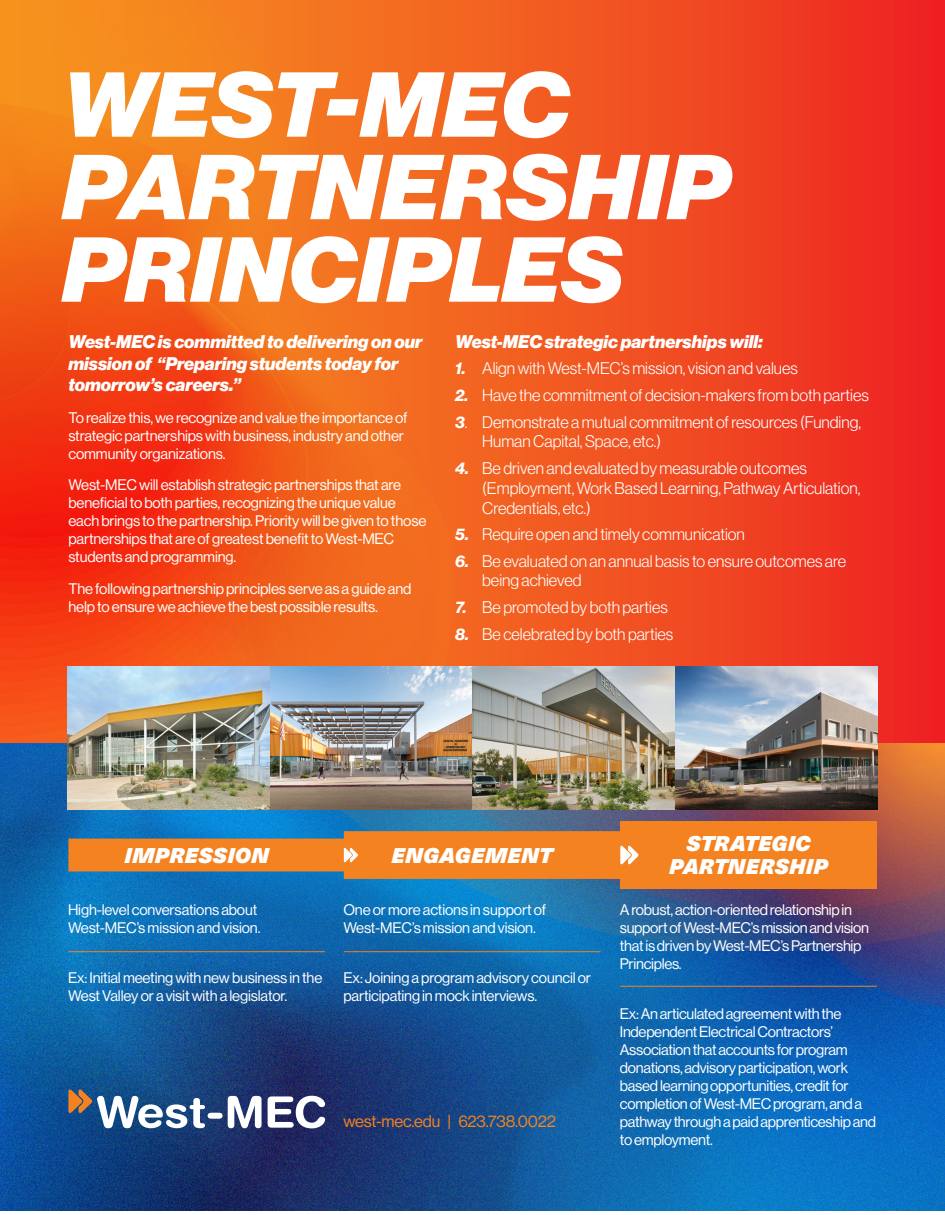
<style>
.page{position:relative;width:945px;height:1215px;background:#fff}
.page>*{position:absolute;margin:0;border:0;box-sizing:border-box;transform-origin:0 0}
.t1{font:90px/82.5px "N Haas Grotesk DS Pro 96 Blk It";letter-spacing:.01em;color:#fff;scale:1.06 1}
.t2{font:21px/22.5px "Neue Haas Unica W1 G X Black It";letter-spacing:.01em;color:#fff;text-align:center}
.Body_Paragraph_Justi{font:18px/21.6px "N Haas Grotesk DS Pro 96 Blk It";color:#fff}
.Body_Paragraph_Justi-2{font:16.5px/19.8px "N Haas Grotesk DS Pro 45 Lt";color:#fff}
.Body_Paragraph_Justi-3{font:16.5px "N Haas Grotesk DS Pro 55 Rg";letter-spacing:-.01em;color:#f58220}
.Body_Paragraph_Justi-4{font:15px/18px "N Haas Grotesk DS Pro 55 Rg";letter-spacing:-.01em;color:#fff}
.s1{font-family:"N Haas Grotesk DS Pro 76 Bd It"}
</style>
<div class="page">
<img style="left:0;top:743px;width:945px;height:468px">
<svg style="left:454px;top:0;width:491px;height:742px;background:#ef4522"></svg>
<img style="left:0;top:0;width:454px;height:742px">
<img style="left:270px;top:743px;width:675px;height:264px">
<img style="left:68px;top:667px;width:810px;height:143px">
<hr style="left:620px;top:986px;width:257px;height:1px;background:#f58220">
<hr style="left:344px;top:951px;width:256px;height:1px;background:#f58220">
<hr style="left:68px;top:951px;width:257px;height:1px;background:#f58220">
<div style="left:620px;top:821px;width:257px;height:68px;background:#f58220"></div>
<img style="left:68px;top:1089px;width:194px;height:39px">
<svg style="left:268px;top:1096px;width:57px;height:32px"></svg>
<svg style="left:68px;top:831px;width:571px;height:48px;background:#d0823c"></svg>
<p class="t1" style="left:62px;top:65px;width:631px">WEST-MEC<br>PARTNERSHIP<br>PRINCIPLES</p>
<p class="Body_Paragraph_Justi" style="left:455px;top:331px;width:309px">West-MEC strategic partnerships will:</p>
<p class="Body_Paragraph_Justi-2" style="left:455px;top:359px;width:344px"><span class="s1">1.</span> Align with West-MEC’s mission, vision and values</p>
<p class="Body_Paragraph_Justi-2" style="left:455px;top:385px;width:415px"><span class="s1">2.</span> Have the commitment of decision-makers from both parties</p>
<p class="Body_Paragraph_Justi-2" style="left:482px;top:412px;width:380px;text-indent:-27px"><span class="s1">3</span>. Demonstrate a mutual commitment of resources (Funding,<br>Human Capital, Space, etc.)</p>
<p class="Body_Paragraph_Justi-2" style="left:482px;top:458px;width:380px;text-indent:-27px"><span class="s1">4.</span> Be driven and evaluated by measurable outcomes (Employment, Work Based Learning, Pathway Articulation,<br>Credentials, etc.)</p>
<p class="Body_Paragraph_Justi-2" style="left:455px;top:524px;width:291px"><span class="s1">5.</span> Require open and timely communication</p>
<p class="Body_Paragraph_Justi-2" style="left:482px;top:551px;width:366px;text-indent:-27px"><span class="s1">6.</span> Be evaluated on an annual basis to ensure outcomes are being achieved</p>
<p class="Body_Paragraph_Justi-2" style="left:455px;top:597px;width:214px"><span class="s1">7.</span> Be promoted by both parties</p>
<p class="Body_Paragraph_Justi-2" style="left:455px;top:624px;width:220px"><span class="s1">8.</span> Be celebrated by both parties</p>
<p class="Body_Paragraph_Justi" style="left:68px;top:331px;width:356px">West-MEC is committed to delivering on our mission of “Preparing students today for tomorrow’s careers.”</p>
<p class="Body_Paragraph_Justi-4" style="left:68px;top:408px;width:341px">To realize this, we recognize and value the importance of strategic partnerships with business, industry and other community organizations.</p>
<p class="Body_Paragraph_Justi-4" style="left:68px;top:476px;width:360px">West-MEC will establish strategic partnerships that are beneficial to both parties, recognizing the unique value each brings to the partnership. Priority will be given to those partnerships that are of greatest benefit to West-MEC students and programming.</p>
<p class="Body_Paragraph_Justi-4" style="left:68px;top:579px;width:345px">The following partnership principles serve as a guide and help to ensure we achieve the best possible results.</p>
<p class="t2" style="left:124px;top:843px;width:146px">IMPRESSION</p>
<p class="t2" style="left:392px;top:843px;width:163px">ENGAGEMENT</p>
<p class="Body_Paragraph_Justi-4" style="left:68px;top:901px;width:194px">High-level conversations about<br>West-MEC’s mission and vision.</p>
<p class="Body_Paragraph_Justi-4" style="left:68px;top:968px;width:256px">Ex: Initial meeting with new business in the<br>West Valley or a visit with a legislator.</p>
<p class="Body_Paragraph_Justi-4" style="left:343px;top:901px;width:204px">One or more actions in support of<br>West-MEC’s mission and vision.</p>
<p class="Body_Paragraph_Justi-4" style="left:343px;top:968px;width:249px">Ex: Joining a program advisory council or participating in mock interviews.</p>
<p class="Body_Paragraph_Justi-3" style="left:343px;top:1112px;width:214px">west-mec.edu | 623.738.0022</p>
<p class="t2" style="left:669px;top:831px;width:161px">STRATEGIC<br>PARTNERSHIP</p>
<p class="Body_Paragraph_Justi-4" style="left:620px;top:901px;width:251px">A robust, action-oriented relationship in support of West-MEC’s mission and vision that is driven by West-MEC’s Partnership Principles.</p>
<p class="Body_Paragraph_Justi-4" style="left:620px;top:1004px;width:258px">Ex: An articulated agreement with the Independent Electrical Contractors’ Association that accounts for program donations, advisory participation, work based learning opportunities, credit for completion of West-MEC program, and a pathway through a paid apprenticeship and to employment.</p>
</div>
